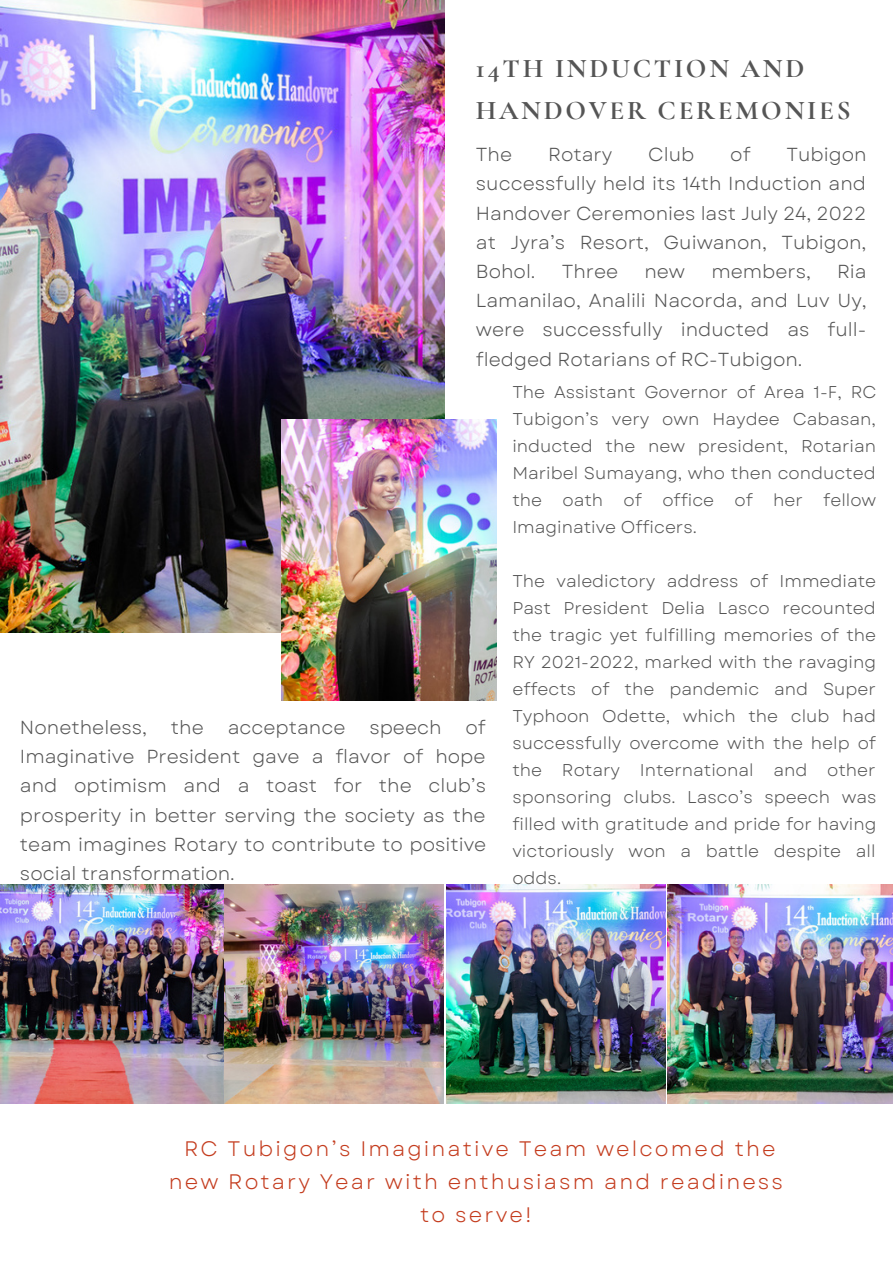
<style>
.page{position:relative;width:893px;height:1264px;background:#fff}
.page>*{position:absolute;margin:0;border:0;box-sizing:border-box;transform-origin:0 0}
.t1{font:700 27px/41.5px "Cormorant Garamond";letter-spacing:.1em;color:#555}
.t2{font:21px/32.5px "Garet";letter-spacing:.1em;color:#c43c1e;text-align:center}
.t3{font:18.9px/29.2px "Garet";color:#555;text-align:justify}
.t4{font:17.1px/27px "Garet";color:#555;text-align:justify}
</style>
<div class="page">
<img style="left:0;top:0;width:444px;height:632px">
<img style="left:282px;top:419px;width:214px;height:281px">
<img style="left:0;top:884px;width:444px;height:219px">
<img style="left:446px;top:884px;width:219px;height:219px">
<img style="left:667px;top:884px;width:225px;height:219px">
<h1 class="t1" style="left:476px;top:47px;width:376px">14TH INDUCTION AND<br>HANDOVER CEREMONIES</h1>
<p class="t3" style="left:476px;top:140px;width:38px">The</p>
<p class="t3" style="left:548px;top:140px;width:65px">Rotary</p>
<p class="t3" style="left:648px;top:140px;width:48px">Club</p>
<p class="t3" style="left:730px;top:140px;width:22px">of</p>
<p class="t3" style="left:476px;top:140px;width:392px;text-indent:310px">Tubigon successfully held its 14th Induction and Handover Ceremonies last July 24, 2022 at Jyra’s Resort, Guiwanon, Tubigon, Bohol.</p>
<p class="t3" style="left:561px;top:257px;width:58px">Three</p>
<p class="t3" style="left:644px;top:257px;width:42px">new</p>
<p class="t3" style="left:711px;top:257px;width:101px">members,</p>
<p class="t3" style="left:476px;top:257px;width:392px;text-indent:361px">Ria Lamanilao, Analili Nacorda, and Luv Uy, were successfully inducted as full&shy;fledged Rotarians of RC-Tubigon.</p>
<p class="t3" style="left:20px;top:712px;width:468px;text-indent:445px">of Imaginative President gave a flavor of hope and optimism and a toast for the club’s prosperity in better serving the society as the team imagines Rotary to contribute to positive social transformation.</p>
<p class="t3" style="left:20px;top:712px;width:129px">Nonetheless,</p>
<p class="t3" style="left:171px;top:712px;width:34px">the</p>
<p class="t3" style="left:228px;top:712px;width:119px">acceptance</p>
<p class="t3" style="left:369px;top:712px;width:74px">speech</p>
<p class="t4" style="left:512px;top:379px;width:365px">The Assistant Governor of Area 1-F, RC Tubigon’s very own Haydee Cabasan, inducted the new president, Rotarian Maribel Sumayang, who then conducted the oath of office of her fellow Imaginative Officers.</p>
<p class="t4" style="left:512px;top:568px;width:365px">The valedictory address of Immediate Past President Delia Lasco recounted the tragic yet fulfilling memories of the RY 2021-2022, marked with the ravaging effects of the pandemic and Super Typhoon Odette, which the club had successfully overcome with the help of the Rotary International and other sponsoring clubs. Lasco’s speech was filled with gratitude and pride for having victoriously won a battle despite all odds.</p>
<p class="t2" style="left:169px;top:1132px;width:616px">RC Tubigon’s Imaginative Team welcomed the new Rotary Year with enthusiasm and readiness to serve!</p>
</div>
